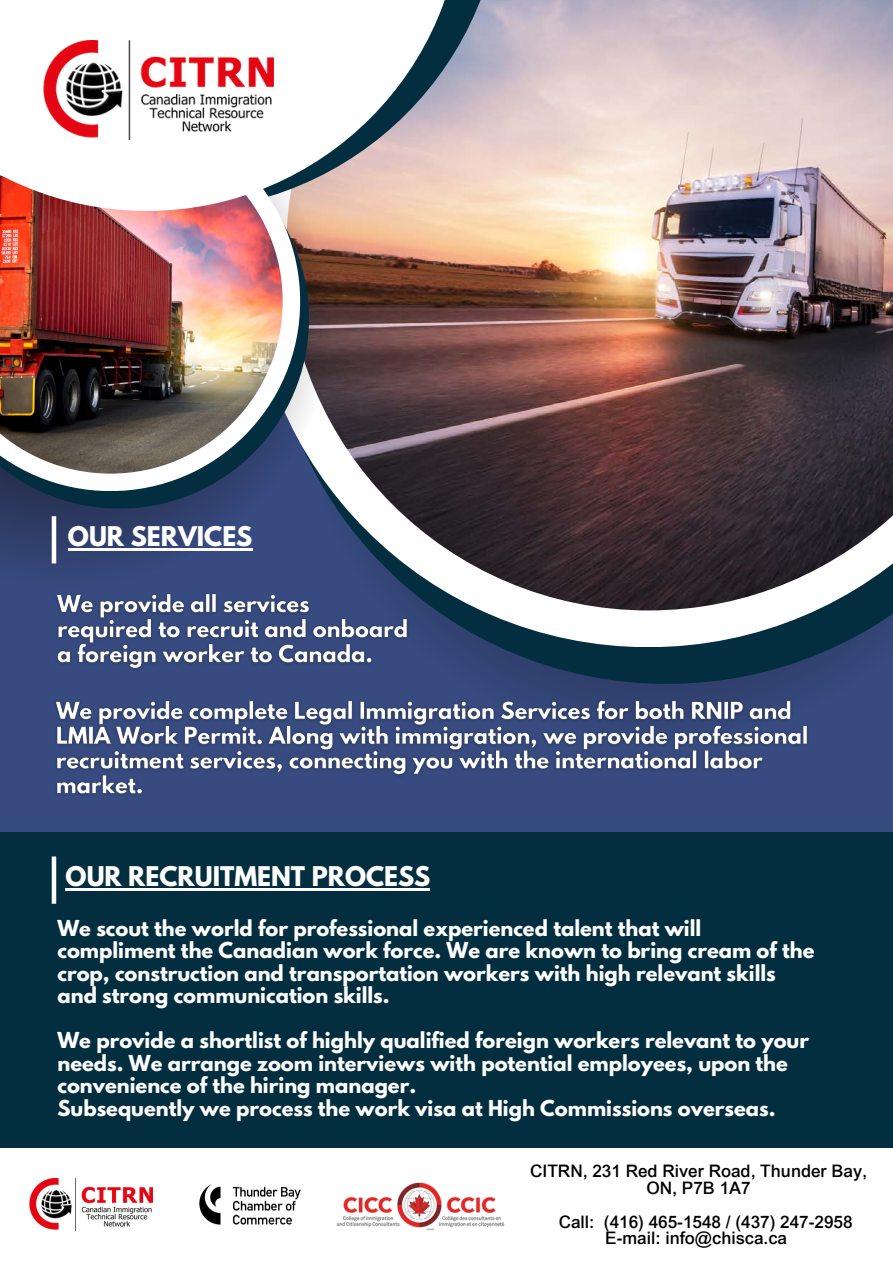
<style>
.page{position:relative;width:893px;height:1264px;background:#fff}
.page>*{position:absolute;margin:0;border:0;box-sizing:border-box;transform-origin:0 0}
.t1{font:700 24px "League Spartan";color:#fff}
.t2{font:700 19.5px/22.5px "League Spartan";color:#fff}
.t3{font:500 17.25px/16.8px "Arial";color:#000;text-align:center}
</style>
<div class="page">
<div style="left:0;top:0;width:892px;height:1262px;background:#374b80"></div>
<div style="left:517px;top:684px;width:283px;height:10px;background:#31416f"></div>
<svg style="left:457px;top:647px;width:403px;height:37px;fill:#032e3f"></svg>
<svg style="left:417px;top:610px;width:475px;height:37px;background:#8295a3"></svg>
<img style="left:329px;top:0;width:563px;height:610px">
<svg style="left:0;top:211px;width:329px;height:356px"></svg>
<svg style="left:462px;top:0;width:41px;height:211px;background:#c7babf"></svg>
<svg style="left:0;top:211px;width:309px;height:297px"></svg>
<svg style="left:0;top:211px;width:300px;height:280px"></svg>
<img style="left:0;top:211px;width:283px;height:262px">
<svg style="left:0;top:0;width:462px;height:211px;background:#e3dddd"></svg>
<div style="left:0;top:832px;width:892px;height:315px;background:#032e3f"></div>
<img style="left:41px;top:40px;width:232px;height:99px">
<hr style="left:52px;top:516px;width:4px;height:47px;background:#fff">
<hr style="left:52px;top:856px;width:4px;height:47px;background:#fff">
<div style="left:0;top:1147px;width:892px;height:115px;background:#fff"></div>
<img style="left:199px;top:1184px;width:102px;height:41px">
<img style="left:29px;top:1178px;width:123px;height:52px">
<img style="left:336px;top:1182px;width:169px;height:49px">
<hr style="left:68px;top:548px;width:184px;height:2px;background:#fff">
<img style="left:56px;top:587px;width:358px;height:83px">
<img style="left:55px;top:694px;width:753px;height:101px">
<hr style="left:66px;top:888px;width:364px;height:2px;background:#fff">
<p class="t1" style="left:68px;top:524px;width:186px">OUR SERVICES</p>
<p class="t1" style="left:66px;top:864px;width:366px">OUR RECRUITMENT PROCESS</p>
<p class="t2" style="left:57px;top:919px;width:758px">We scout the world for professional experienced talent that will compliment the Canadian work force. We are known to bring cream of the crop, construction and transportation workers with high relevant skills and strong communication skills.</p>
<p class="t2" style="left:57px;top:1031px;width:753px">We provide a shortlist of highly qualified foreign workers relevant to your needs. We arrange zoom interviews with potential employees, upon the convenience of the hiring manager.<br>Subsequently we process the work visa at High Commissions overseas.</p>
<p class="t3" style="left:530px;top:1164px;width:338px">CITRN, 231 Red River Road, Thunder Bay,<br>ON, P7B 1A7</p>
<p class="t3" style="left:605px;top:1215px;width:249px;text-align:left;text-indent:-47px">Call: (416) 465-1548 / (437) 247-2958<br>E-mail: info@chisca.ca</p>
</div>
